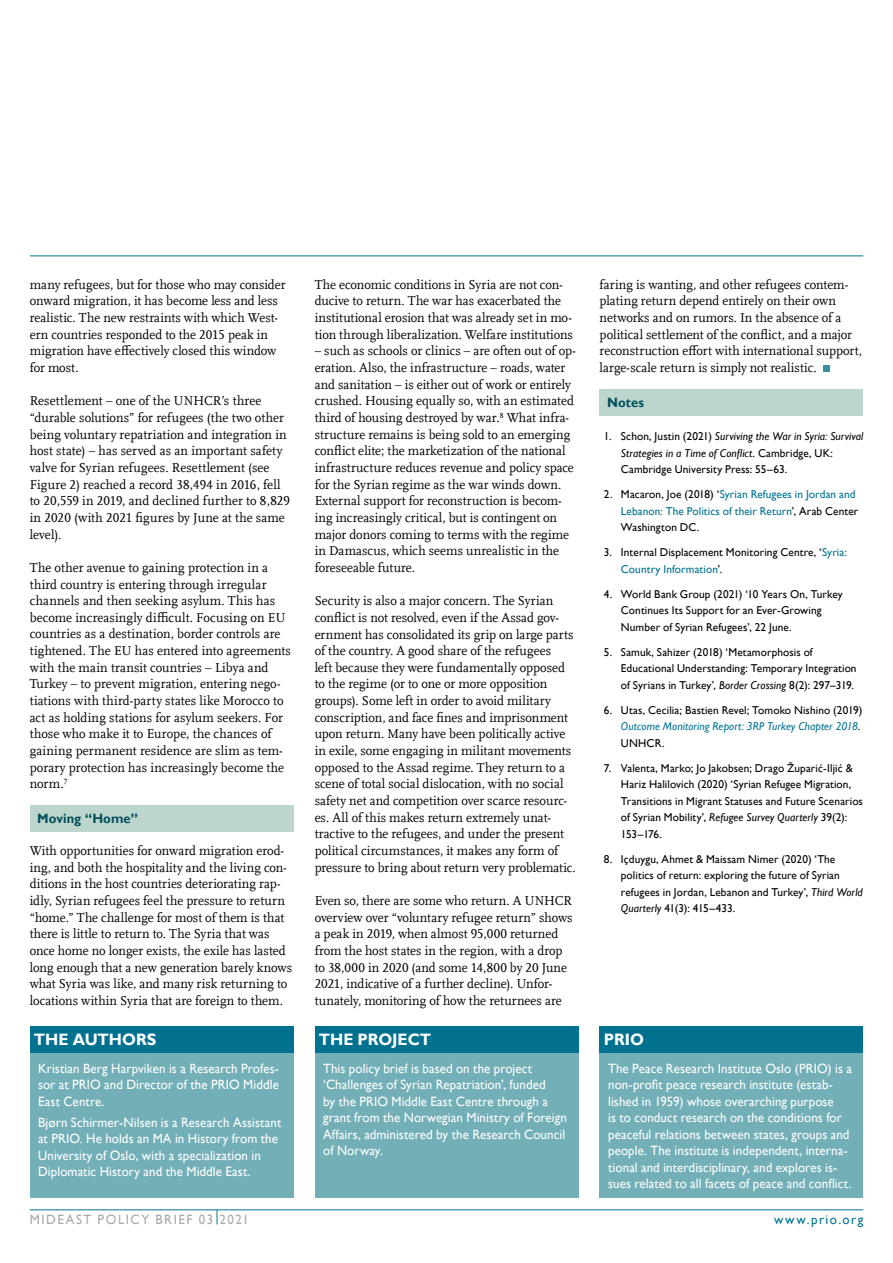
<style>
.page{position:relative;width:893px;height:1263px;background:#fff}
.page>*{position:absolute;margin:0;border:0;box-sizing:border-box;transform-origin:0 0}
.t1{font:700 16.5px "Gill Sans";letter-spacing:-.005em;color:#fff;scale:.96 1}
.t2{font:13.5px/16.6px "Scala Offc Pro";color:#000;scale:.96 1}
.t3{font:13.5px/16.5px "Gill Sans";letter-spacing:.005em;color:#fff;scale:.96 1}
.t4{font:13.5px "Gill Sans";letter-spacing:.12em;color:#a7a9ac;scale:.96 1}
.t5{font:700 13.5px "Gill Sans";letter-spacing:.01em;color:#004f5a;scale:.96 1}
.t6{font:13.5px "Gill Sans";letter-spacing:.115em;color:#00728f;scale:.96 1}
.t7{font:11.4px/16.5px "Gill Sans";letter-spacing:.01em;color:#000}
.t8{font:11.4px/16.5px "Gill Sans";letter-spacing:.01em;color:#00728f}
.s1{font-style:italic}
.s2{color:#000}
.s3{color:#00728f}
.s4{font-style:italic;color:#00728f}
</style>
<div class="page">
<hr style="left:30px;top:255px;width:833px;height:1px;background:#00728f">
<svg style="left:217px;top:1210px;width:1px;height:14px"></svg>
<hr style="left:30px;top:1209px;width:833px;height:1px;background:#00728f">
<div style="left:30px;top:1026px;width:263px;height:26px;background:#00728f"></div>
<div style="left:30px;top:1053px;width:263px;height:145px;background:#73afb7"></div>
<div style="left:600px;top:1026px;width:263px;height:26px;background:#00728f"></div>
<div style="left:600px;top:1053px;width:263px;height:145px;background:#73afb7"></div>
<div style="left:315px;top:1026px;width:263px;height:26px;background:#00728f"></div>
<div style="left:315px;top:1053px;width:263px;height:145px;background:#73afb7"></div>
<div style="left:30px;top:805px;width:263px;height:27px;background:#bcd6cd"></div>
<div style="left:823px;top:365px;width:7px;height:7px;background:#38939b"></div>
<div style="left:600px;top:389px;width:263px;height:26px;background:#bcd6cd"></div>
<p class="t2" style="left:30px;top:276px;width:268px">many refugees, but for those who may consider onward migration, it has become less and less realistic. The new restraints with which West&shy;ern countries responded to the 2015 peak in migration have effectively closed this window for most.</p>
<p class="t2" style="left:30px;top:393px;width:272px">Resettlement – one of the UNHCR’s three “durable solutions” for refugees (the two other being voluntary repatriation and integration in host state) – has served as an important safety valve for Syrian refugees. Resettlement (see Figure 2) reached a record 38,494 in 2016, fell to 20,559 in 2019, and declined further to 8,829 in 2020 (with 2021 figures by June at the same level).</p>
<p class="t2" style="left:30px;top:559px;width:274px">The other avenue to gaining protection in a third country is entering through irregular channels and then seeking asylum. This has become increasingly difficult. Focusing on EU countries as a destination, border controls are tightened. The EU has entered into agreements with the main transit countries – Libya and Turkey – to prevent migration, entering nego&shy;tiations with third-party states like Morocco to act as holding stations for asylum seekers. For those who make it to Europe, the chances of gaining permanent residence are slim as tem&shy;porary protection has increasingly become the norm.<sup>7</sup></p>
<p class="t5" style="left:37px;top:810px;width:107px">Moving “Home”</p>
<p class="t2" style="left:30px;top:842px;width:275px">With opportunities for onward migration erod&shy;ing, and both the hospitality and the living con&shy;ditions in the host countries deteriorating rap&shy;idly, Syrian refugees feel the pressure to return “home.” The challenge for most of them is that there is little to return to. The Syria that was once home no longer exists, the exile has lasted long enough that a new generation barely knows what Syria was like, and many risk returning to locations within Syria that are foreign to them.</p>
<p class="t2" style="left:315px;top:276px;width:271px">The economic conditions in Syria are not con&shy;ducive to return. The war has exacerbated the institutional erosion that was already set in mo&shy;tion through liberalization. Welfare institutions</p>
<p class="t2" style="left:315px;top:343px;width:274px">– such as schools or clinics – are often out of op&shy;eration. Also, the infrastructure – roads, water and sanitation – is either out of work or entirely crushed. Housing equally so, with an estimated third of housing destroyed by war.<sup>8</sup> What infra&shy;structure remains is being sold to an emerging conflict elite; the marketization of the national infrastructure reduces revenue and policy space for the Syrian regime as the war winds down.<br>External support for reconstruction is becom&shy;ing increasingly critical, but is contingent on major donors coming to terms with the regime in Damascus, which seems unrealistic in the foreseeable future.</p>
<p class="t2" style="left:315px;top:592px;width:274px">Security is also a major concern. The Syrian conflict is not resolved, even if the Assad gov&shy;ernment has consolidated its grip on large parts of the country. A good share of the refugees<br>left because they were fundamentally opposed to the regime (or to one or more opposition groups). Some left in order to avoid military conscription, and face fines and imprisonment upon return. Many have been politically active in exile, some engaging in militant movements opposed to the Assad regime. They return to a scene of total social dislocation, with no social safety net and competition over scarce resourc&shy;es. All of this makes return extremely unat&shy;tractive to the refugees, and under the present political circumstances, it makes any form of pressure to bring about return very problematic.</p>
<p class="t2" style="left:315px;top:892px;width:270px">Even so, there are some who return. A UNHCR overview over “voluntary refugee return” shows a peak in 2019, when almost 95,000 returned from the host states in the region, with a drop to 38,000 in 2020 (and some 14,800 by 20 June 2021, indicative of a further decline). Unfor&shy;tunately, monitoring of how the returnees are</p>
<p class="t2" style="left:600px;top:276px;width:275px">faring is wanting, and other refugees contem&shy;plating return depend entirely on their own networks and on rumors. In the absence of a political settlement of the conflict, and a major reconstruction effort with international support, large-scale return is simply not realistic.</p>
<p class="t5" style="left:607px;top:394px;width:40px">Notes</p>
<p class="t7" style="left:621px;top:429px;width:244px;text-indent:-17px">1. Schon, Justin (2021) <span class="s1">Surviving the War in Syria: Survival<br>Strategies in a Time of Conflict</span>. Cambridge, UK:<br>Cambridge University Press: 55–63.</p>
<p class="t8" style="left:621px;top:487px;width:239px;text-indent:-17px"><span class="s2">2. Macaron, Joe (2018) ‘</span>Syrian Refugees in Jordan and<br>Lebanon: The Politics of their Return<span class="s2">’, Arab Center<br>Washington DC.</span></p>
<p class="t7" style="left:621px;top:545px;width:228px;text-indent:-17px">3. Internal Displacement Monitoring Centre, ‘<span class="s3">Syria:<br>Country Information</span>’.</p>
<p class="t7" style="left:621px;top:586px;width:223px;text-indent:-17px">4. World Bank Group (2021) ‘10 Years On, Turkey<br>Continues Its Support for an Ever-Growing<br>Number of Syrian Refugees’, 22 June.</p>
<p class="t7" style="left:621px;top:644px;width:237px;text-indent:-17px">5. Samuk, Sahizer (2018) ‘Metamorphosis of<br>Educational Understanding: Temporary Integration of Syrians in Turkey’, <span class="s1">Border Crossing</span> 8(2): 297–319.</p>
<p class="t7" style="left:621px;top:702px;width:243px;text-indent:-17px">6. Utas, Cecilia; Bastien Revel; Tomoko Nishino (2019)<br><span class="s4">Outcome Monitoring Report: 3RP Turkey Chapter 2018</span>.<br>UNHCR.</p>
<p class="t7" style="left:621px;top:760px;width:244px;text-indent:-17px">7. Valenta, Marko; Jo Jakobsen; Drago Župarić-Iljić &amp; Hariz Halilovich (2020) ‘Syrian Refugee Migration, Transitions in Migrant Statuses and Future Scenarios of Syrian Mobility’, <span class="s1">Refugee Survey Quarterly</span> 39(2):<br>153–176.</p>
<p class="t7" style="left:621px;top:851px;width:243px;text-indent:-17px">8. Içduygu, Ahmet &amp; Maissam Nimer (2020) ‘The politics of return: exploring the future of Syrian refugees in Jordan, Lebanon and Turkey’, <span class="s1">Third World Quarterly</span> 41(3): 415–433.</p>
<p class="t1" style="left:34px;top:1029px;width:129px">THE AUTHORS</p>
<p class="t3" style="left:38px;top:1060px;width:252px;text-align:justify">Kristian Berg Harpviken is a Research Profes&shy;sor at PRIO and Director of the PRIO Middle East Centre.</p>
<p class="t3" style="left:38px;top:1114px;width:255px">Bjørn Schirmer-Nilsen is a Research Assistant at PRIO. He holds an MA in History from the University of Oslo, with a specialization in Diplomatic History and the Middle East.</p>
<p class="t1" style="left:319px;top:1029px;width:119px">THE PROJECT</p>
<p class="t3" style="left:323px;top:1060px;width:255px">This policy brief is based on the project ‘Challenges of Syrian Repatriation’, funded<br>by the PRIO Middle East Centre through a grant from the Norwegian Ministry of Foreign Affairs, administered by the Research Council of Norway.</p>
<p class="t1" style="left:604px;top:1029px;width:43px">PRIO</p>
<p class="t3" style="left:608px;top:1060px;width:255px">The Peace Research Institute Oslo (PRIO) is a non-profit peace research institute (estab&shy;lished in 1959) whose overarching purpose<br>is to conduct research on the conditions for peaceful relations between states, groups and people. The institute is independent, interna&shy;tional and interdisciplinary, and explores is&shy;sues related to all facets of peace and conflict.</p>
<p class="t4" style="left:30px;top:1211px;width:230px">MIDEAST POLICY BRIEF 03 2021</p>
<p class="t6" style="left:774px;top:1212px;width:94px">www.prio.org</p>
</div>
